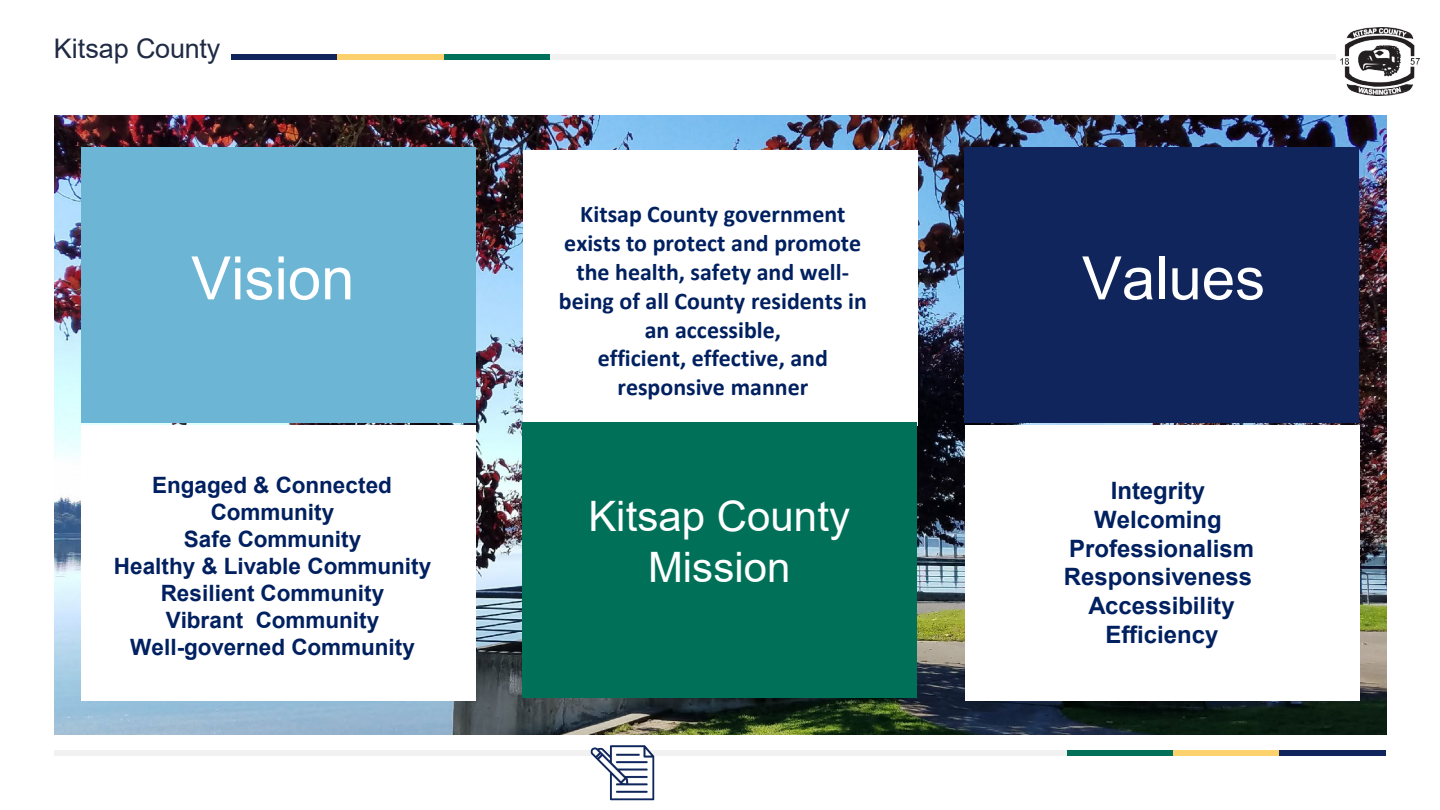
<style>
.page{position:relative;width:1440px;height:810px;background:#fff}
.page>*{position:absolute;margin:0;border:0;box-sizing:border-box;transform-origin:0 0}
.t1{font:60px "Arial";color:#fff}
.t2{font:42px/50.4px "Arial";color:#fff;text-align:center}
.t3{font:27px "Arial";letter-spacing:-.005em;color:#1f2a44}
.t4{font:700 24px/28.8px "Calibri";color:#002060;text-align:center}
.t5{font:700 24px "Arial";color:#002060}
.t6{font:700 22.5px/27px "Arial";color:#002060;text-align:center}
</style>
<div class="page">
<div style="left:232px;top:54px;width:106px;height:5px;background:#0f255c"></div>
<div style="left:338px;top:54px;width:106px;height:5px;background:#fcd16d"></div>
<div style="left:444px;top:54px;width:106px;height:5px;background:#007259"></div>
<div style="left:550px;top:54px;width:785px;height:5px;background:#f1f1f1"></div>
<img style="left:1340px;top:28px;width:80px;height:67px">
<div style="left:54px;top:751px;width:1013px;height:5px;background:#f1f1f1"></div>
<div style="left:1067px;top:751px;width:106px;height:5px;background:#007158"></div>
<div style="left:1173px;top:751px;width:106px;height:5px;background:#fcd26d"></div>
<div style="left:1279px;top:751px;width:107px;height:5px;background:#0f255c"></div>
<img style="left:55px;top:116px;width:1331px;height:619px">
<div style="left:81px;top:425px;width:395px;height:276px;background:#fff"></div>
<div style="left:523px;top:150px;width:395px;height:276px;background:#fff"></div>
<div style="left:965px;top:425px;width:395px;height:276px;background:#fff"></div>
<img style="left:561px;top:726px;width:143px;height:75px">
<div style="left:81px;top:147px;width:395px;height:276px;background:#6db5d5"></div>
<div style="left:522px;top:422px;width:395px;height:276px;background:#007158"></div>
<div style="left:964px;top:147px;width:395px;height:276px;background:#0f255c"></div>
<h2 class="t3" style="left:54px;top:30px;width:168px">Kitsap County</h2>
<p class="t1" style="left:191px;top:237px;width:165px">Vision</p>
<p class="t6" style="left:152px;top:472px;width:241px">Engaged &amp; Connected<br>Community</p>
<p class="t6" style="left:184px;top:526px;width:179px">Safe Community</p>
<p class="t6" style="left:114px;top:553px;width:319px">Healthy &amp; Livable Community</p>
<p class="t6" style="left:161px;top:580px;width:225px">Resilient Community</p>
<p class="t6" style="left:166px;top:607px;width:215px">Vibrant Community</p>
<p class="t6" style="left:130px;top:634px;width:286px">Well-governed Community</p>
<p class="t4" style="left:559px;top:200px;width:310px">Kitsap County government exists to protect and promote the health, safety and well&shy;being of all County residents in an accessible,<br>efficient, effective, and responsive manner</p>
<p class="t2" style="left:588px;top:491px;width:263px">Kitsap County<br>Mission</p>
<p class="t1" style="left:1082px;top:237px;width:185px">Values</p>
<p class="t5" style="left:1111px;top:474px;width:96px">Integrity</p>
<p class="t5" style="left:1094px;top:503px;width:129px">Welcoming</p>
<p class="t5" style="left:1069px;top:531px;width:186px">Professionalism</p>
<p class="t5" style="left:1064px;top:560px;width:190px">Responsiveness</p>
<p class="t5" style="left:1089px;top:589px;width:148px">Accessibility</p>
<p class="t5" style="left:1105px;top:618px;width:114px">Efficiency</p>
</div>
